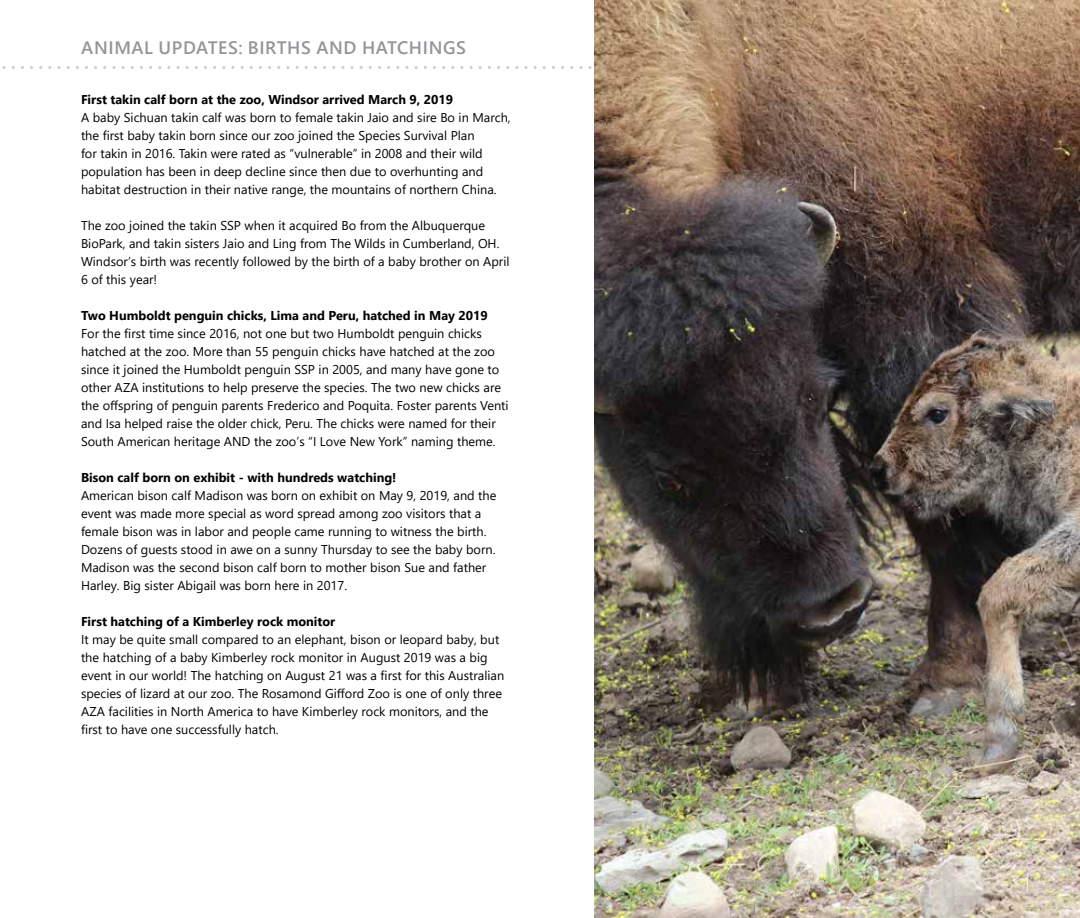
<style>
.page{position:relative;width:1080px;height:918px;background:#fff}
.page>*{position:absolute;margin:0;border:0;box-sizing:border-box;transform-origin:0 0}
.t1{font:600 18px "Segoe UI";letter-spacing:.035em;color:#939598}
.t2{font:12.75px/18px "Segoe UI";color:#000}
.t3{font:700 12.75px "Segoe UI";color:#000}
</style>
<div class="page">
<svg style="left:2px;top:66px;width:590px;height:3px"></svg>
<img style="left:594px;top:0;width:486px;height:918px">
<h1 class="t1" style="left:81px;top:30px;width:386px">ANIMAL UPDATES: BIRTHS AND HATCHINGS</h1>
<p class="t3" style="left:81px;top:87px;width:374px">First takin calf born at the zoo, Windsor arrived March 9, 2019</p>
<p class="t2" style="left:81px;top:107px;width:431px">A baby Sichuan takin calf was born to female takin Jaio and sire Bo in March, the first baby takin born since our zoo joined the Species Survival Plan<br>for takin in 2016. Takin were rated as “vulnerable” in 2008 and their wild population has been in deep decline since then due to overhunting and habitat destruction in their native range, the mountains of northern China.</p>
<p class="t2" style="left:81px;top:215px;width:430px">The zoo joined the takin SSP when it acquired Bo from the Albuquerque BioPark, and takin sisters Jaio and Ling from The Wilds in Cumberland, OH.<br>Windsor’s birth was recently followed by the birth of a baby brother on April 6 of this year!</p>
<p class="t3" style="left:81px;top:303px;width:408px">Two Humboldt penguin chicks, Lima and Peru, hatched in May 2019</p>
<p class="t2" style="left:81px;top:323px;width:429px">For the first time since 2016, not one but two Humboldt penguin chicks hatched at the zoo. More than 55 penguin chicks have hatched at the zoo since it joined the Humboldt penguin SSP in 2005, and many have gone to other AZA institutions to help preserve the species. The two new chicks are the offspring of penguin parents Frederico and Poquita. Foster parents Venti and Isa helped raise the older chick, Peru. The chicks were named for their South American heritage AND the zoo’s “I Love New York” naming theme.</p>
<p class="t3" style="left:81px;top:465px;width:317px">Bison calf born on exhibit - with hundreds watching!</p>
<p class="t2" style="left:81px;top:485px;width:417px">American bison calf Madison was born on exhibit on May 9, 2019, and the event was made more special as word spread among zoo visitors that a female bison was in labor and people came running to witness the birth.<br>Dozens of guests stood in awe on a sunny Thursday to see the baby born.<br>Madison was the second bison calf born to mother bison Sue and father Harley. Big sister Abigail was born here in 2017.</p>
<p class="t3" style="left:81px;top:609px;width:256px">First hatching of a Kimberley rock monitor</p>
<p class="t2" style="left:81px;top:629px;width:425px">It may be quite small compared to an elephant, bison or leopard baby, but the hatching of a baby Kimberley rock monitor in August 2019 was a big event in our world! The hatching on August 21 was a first for this Australian species of lizard at our zoo. The Rosamond Gifford Zoo is one of only three AZA facilities in North America to have Kimberley rock monitors, and the first to have one successfully hatch.</p>
</div>
